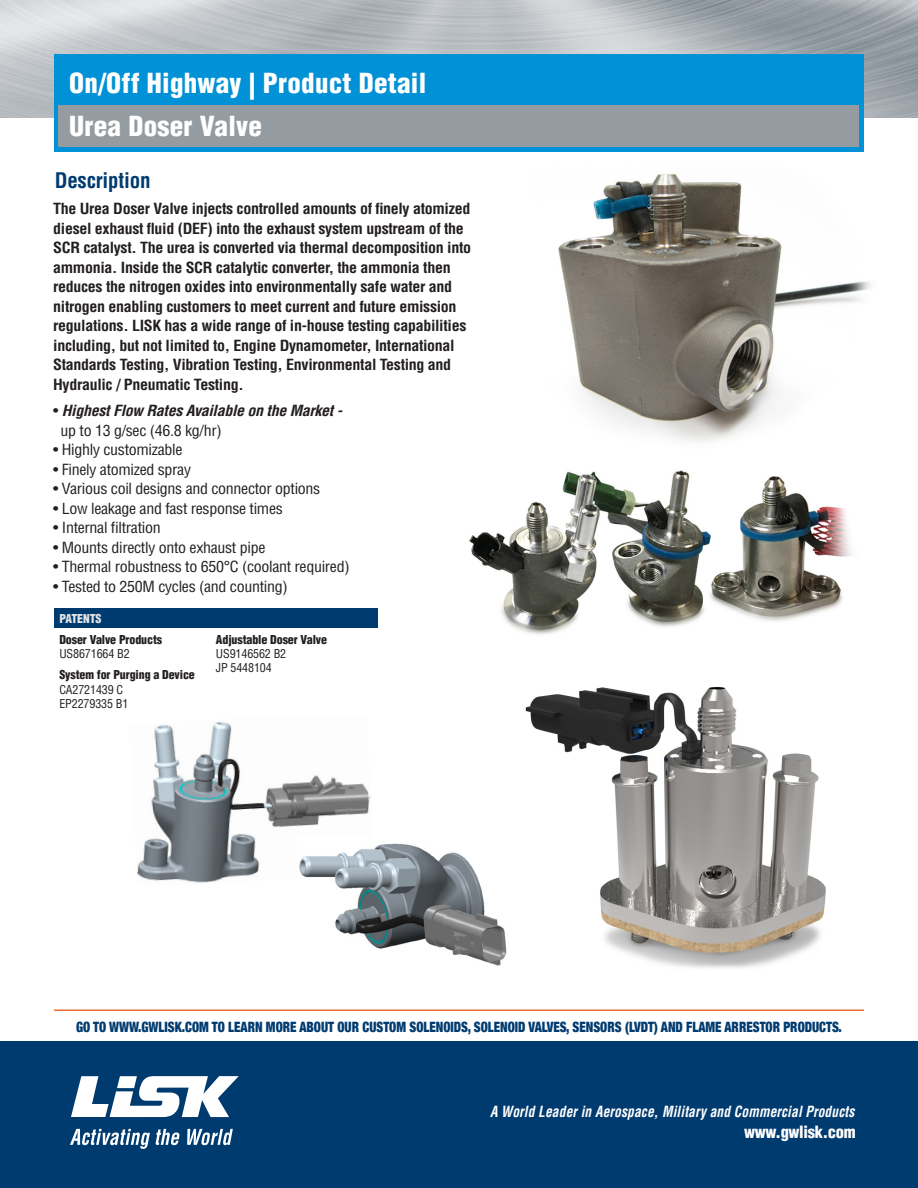
<style>
.page{position:relative;width:918px;height:1188px;background:#fff}
.page>*{position:absolute;margin:0;border:0;box-sizing:border-box;transform-origin:0 0}
.t1{font:900 condensed 27px "Helvetica";letter-spacing:.01em;color:#fff}
.t2{font:700 condensed 21px "Helvetica";letter-spacing:-.01em;color:#003b70}
.t3{font:900 condensed 16.5px "Helvetica";letter-spacing:-.02em;color:#fff}
.t4{font:700 condensed 15px/19.5px "Helvetica";letter-spacing:-.02em;color:#231f20;scale:1.06 1}
.t5{font:condensed 15px "Helvetica";letter-spacing:-.02em;color:#231f20;scale:1.06 1}
.t6{font:italic 700 condensed 15px/19.5px "Helvetica";letter-spacing:-.02em;color:#231f20;scale:1.06 1}
.t7{font:italic 700 condensed 15px "Helvetica";letter-spacing:.01em;color:#fff;scale:.9 1}
.t8{font:900 condensed 14.25px "Helvetica Neue";color:#003b70;scale:.9 1}
.t9{font:900 condensed 12px/14.4px "Helvetica";letter-spacing:-.01em;color:#231f20}
.t10{font:900 condensed 12px "Helvetica";letter-spacing:-.01em;color:#e4e5e7}
.s1{font-weight:400;font-style:normal}
.s2{font-weight:400}
</style>
<div class="page">
<img style="left:469px;top:470px;width:383px;height:165px">
<div style="left:54px;top:54px;width:810px;height:97px;background:#0091d6"></div>
<div style="left:59px;top:106px;width:800px;height:41px;background:#959ca1"></div>
<hr style="left:54px;top:1009px;width:810px;height:2px;background:#f26b36">
<div style="left:0;top:1042px;width:918px;height:146px;background:#003b70"></div>
<svg style="left:71px;top:1076px;width:168px;height:41px"></svg>
<svg style="left:70px;top:1129px;width:163px;height:20px"></svg>
<img style="left:558px;top:174px;width:312px;height:268px">
<img style="left:137px;top:722px;width:234px;height:161px">
<img style="left:298px;top:839px;width:209px;height:127px">
<img style="left:525px;top:687px;width:301px;height:281px">
<div style="left:54px;top:608px;width:324px;height:20px;background:#003b70"></div>
<p class="t1" style="left:69px;top:66px;width:358px">On/Off Highway | Product Detail</p>
<p class="t1" style="left:69px;top:109px;width:194px">Urea Doser Valve</p>
<p class="t2" style="left:55px;top:167px;width:97px">Description</p>
<p class="t4" style="left:53px;top:199px;width:396px">The Urea Doser Valve injects controlled amounts of finely atomized diesel exhaust fluid (DEF) into the exhaust system upstream of the SCR catalyst. The urea is converted via thermal decomposition into ammonia. Inside the SCR catalytic converter, the ammonia then reduces the nitrogen oxides into environmentally safe water and nitrogen enabling customers to meet current and future emission regulations. LISK has a wide range of in-house testing capabilities including, but not limited to, Engine Dynamometer, International Standards Testing, Vibration Testing, Environmental Testing and Hydraulic / Pneumatic Testing.</p>
<p class="t6" style="left:61px;top:401px;width:267px;text-indent:-7px"><span class="s1">•</span> Highest Flow Rates Available on the Market - <span class="s1">up to 13 g/sec (46.8 kg/hr)</span></p>
<p class="t5" style="left:53px;top:440px;width:123px">• Highly customizable</p>
<p class="t5" style="left:53px;top:460px;width:132px">• Finely atomized spray</p>
<p class="t5" style="left:53px;top:479px;width:254px">• Various coil designs and connector options</p>
<p class="t5" style="left:53px;top:499px;width:218px">• Low leakage and fast response times</p>
<p class="t5" style="left:53px;top:518px;width:103px">• Internal filtration</p>
<p class="t5" style="left:53px;top:538px;width:202px">• Mounts directly onto exhaust pipe</p>
<p class="t5" style="left:53px;top:557px;width:281px">• Thermal robustness to 650°C (coolant required)</p>
<p class="t5" style="left:53px;top:577px;width:223px">• Tested to 250M cycles (and counting)</p>
<p class="t10" style="left:59px;top:611px;width:44px">PATENTS</p>
<p class="t9" style="left:59px;top:632px;width:104px">Doser Valve Products<br><span class="s2">US8671664 B2</span></p>
<p class="t9" style="left:59px;top:667px;width:137px">System for Purging a Device<br><span class="s2">CA2721439 C<br>EP2279335 B1</span></p>
<p class="t9" style="left:216px;top:632px;width:113px">Adjustable Doser Valve<br><span class="s2">US9146562 B2<br>JP 5448104</span></p>
<p class="t8" style="left:76px;top:1015px;width:852px">GO TO WWW.GWLISK.COM TO LEARN MORE ABOUT OUR CUSTOM SOLENOIDS, SOLENOID VALVES, SENSORS (LVDT) AND FLAME ARRESTOR PRODUCTS.</p>
<p class="t7" style="left:490px;top:1102px;width:406px">A World Leader in Aerospace, Military and Commercial Products</p>
<p class="t3" style="left:744px;top:1122px;width:113px">www.gwlisk.com</p>
</div>
